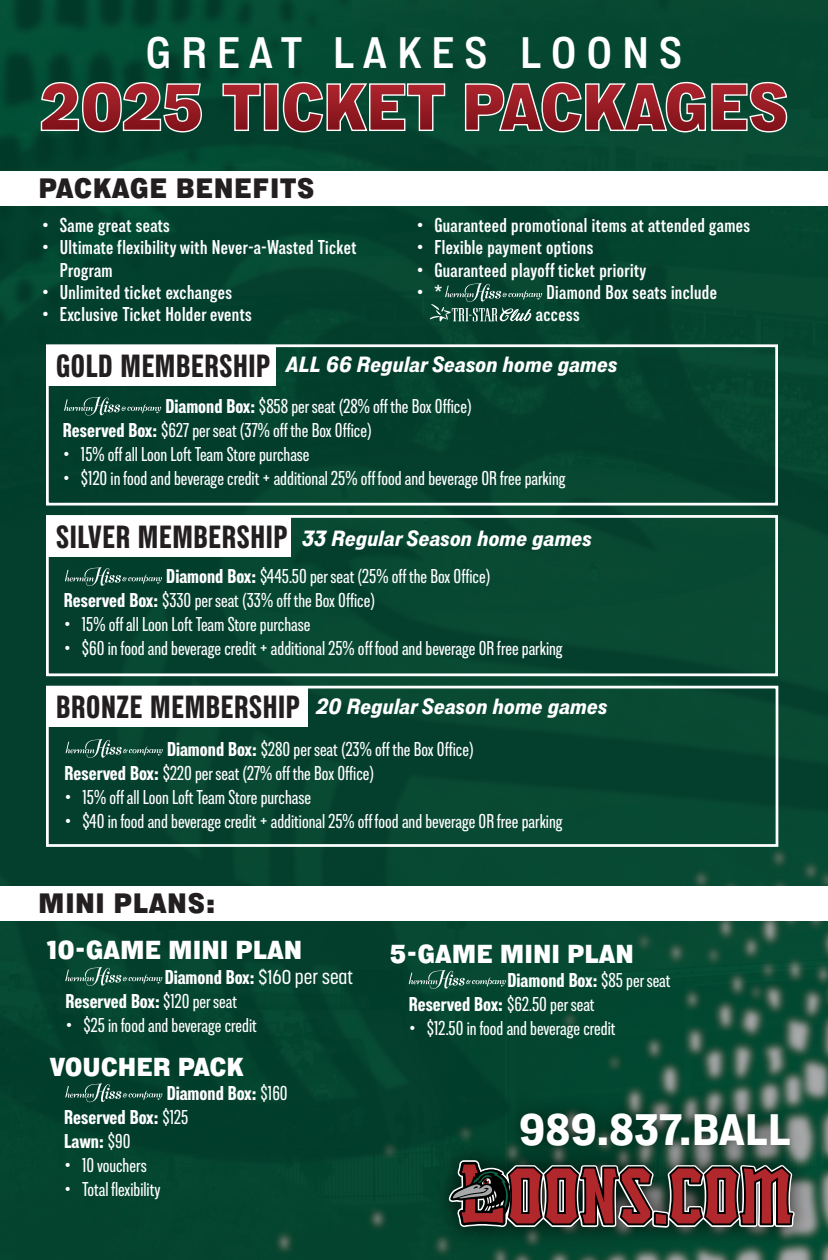
<style>
.page{position:relative;width:828px;height:1260px;background:#04452f}
.page>*{position:absolute;margin:0;border:0;box-sizing:border-box;transform-origin:0 0}
.t1{font:600 44px "Lorimer No 2";letter-spacing:.22em;color:#fff}
.t2{font:700 44px "Lorimer No 2";color:#fff}
.t3{font:700 condensed 32px "Lorimer No 2";letter-spacing:.02em;color:#231f20}
.t4{font:900 28px "Lorimer No 2";letter-spacing:.02em;color:#231f20}
.t5{font:900 26px "Lorimer No 2";color:#fff}
.t6{font:italic 700 22px "Lorimer No 2";color:#fff}
.t7{font:500 condensed 20px/24px "Lorimer No 2";color:#fff}
.t8{font:600 condensed 20px/22.4px "Lorimer No 2";letter-spacing:.02em;color:#fff}
.t9{font:700 condensed 20px/24px "Lorimer No 2";color:#fff}
.s1{font-weight:700}
.s2{font-family:"Korolev Condensed";font-weight:500;font-stretch:normal}
.s3{font-weight:500}
</style>
<div class="page">
<img style="left:419px;top:1130px;width:406px;height:128px">
<div style="left:46px;top:344px;width:732px;height:162px;border:3px solid #fff"></div>
<div style="left:46px;top:515px;width:732px;height:161px;border:3px solid #fff"></div>
<div style="left:46px;top:686px;width:732px;height:161px;border:3px solid #fff"></div>
<svg style="left:40px;top:81px;width:163px;height:52px;background:#724c48"></svg>
<svg style="left:222px;top:83px;width:39px;height:49px;background:#5f4943"></svg>
<svg style="left:266px;top:85px;width:11px;height:44px"></svg>
<div style="left:264px;top:83px;width:15px;height:48px;border:1px solid #fff"></div>
<svg style="left:282px;top:81px;width:164px;height:52px;background:#6b4b46"></svg>
<svg style="left:464px;top:81px;width:324px;height:52px;background:#714a46"></svg>
<svg style="left:430px;top:283px;width:112px;height:39px;background:#306251"></svg>
<svg style="left:64px;top:397px;width:97px;height:19px;background:#285b4c"></svg>
<svg style="left:65px;top:567px;width:97px;height:19px;background:#285b4b"></svg>
<svg style="left:66px;top:739px;width:97px;height:19px;background:#2a5d4d"></svg>
<svg style="left:65px;top:967px;width:97px;height:19px;background:#2a604f"></svg>
<svg style="left:65px;top:1083px;width:97px;height:19px;background:#275a4b"></svg>
<svg style="left:409px;top:970px;width:97px;height:19px;background:#2b6350"></svg>
<div style="left:47px;top:347px;width:228px;height:39px;background:#fff"></div>
<div style="left:47px;top:517px;width:244px;height:39px;background:#fff"></div>
<div style="left:47px;top:688px;width:261px;height:39px;background:#fff"></div>
<div style="left:0;top:171px;width:828px;height:35px;background:#fff"></div>
<div style="left:0;top:886px;width:828px;height:35px;background:#fff"></div>
<img style="left:437px;top:1077px;width:384px;height:166px">
<h1 class="t1" style="left:146px;top:28px;width:538px">GREAT LAKES LOONS</h1>
<h3 class="t4" style="left:38px;top:171px;width:277px">PACKAGE BENEFITS</h3>
<p class="t8" style="left:42px;top:213px;width:130px">• Same great seats</p>
<p class="t8" style="left:60px;top:236px;width:298px;text-indent:-18px">• Ultimate flexibility with Never-a-Wasted Ticket<br>Program</p>
<p class="t8" style="left:42px;top:281px;width:192px">• Unlimited ticket exchanges</p>
<p class="t8" style="left:42px;top:303px;width:211px">• Exclusive Ticket Holder events</p>
<p class="t8" style="left:416px;top:213px;width:335px">• Guaranteed promotional items at attended games</p>
<p class="t8" style="left:416px;top:236px;width:178px">• Flexible payment options</p>
<p class="t8" style="left:416px;top:258px;width:232px">• Guaranteed playoff ticket priority</p>
<p class="t8" style="left:416px;top:281px;width:27px">• *</p>
<p class="t8" style="left:536px;top:281px;width:183px;text-indent:10px">Diamond Box seats include access</p>
<p class="t6" style="left:286px;top:352px;width:333px">ALL 66 Regular Season home games</p>
<h2 class="t3" style="left:56px;top:348px;width:216px">GOLD MEMBERSHIP</h2>
<p class="t7" style="left:63px;top:394px;width:410px;text-indent:102px"><span class="s1">Diamond Box:</span> $858 per seat (28% off the Box Office)<br><span class="s1">Reserved Box:</span> $627 per seat (37% off the Box Office)</p>
<p class="t7" style="left:63px;top:442px;width:248px">• 15% off all Loon Loft Team Store purchase</p>
<p class="t7" style="left:63px;top:466px;width:504px">• $120 in food and beverage credit + additional 25% off food and beverage OR free parking</p>
<h2 class="t3" style="left:56px;top:519px;width:233px">SILVER MEMBERSHIP</h2>
<p class="t6" style="left:302px;top:526px;width:292px">33 Regular Season home games</p>
<p class="t7" style="left:64px;top:564px;width:428px;text-indent:102px"><span class="s1">Diamond Box:</span> $445.50 per seat (25% off the Box Office)<br><span class="s1">Reserved Box:</span> $330 per seat (33% off the Box Office)</p>
<p class="t7" style="left:64px;top:612px;width:248px">• 15% off all Loon Loft Team Store purchase</p>
<p class="t7" style="left:64px;top:636px;width:500px">• $60 in food and beverage credit + additional 25% off food and beverage OR free parking</p>
<h2 class="t3" style="left:56px;top:689px;width:245px">BRONZE MEMBERSHIP</h2>
<p class="t6" style="left:317px;top:693px;width:292px">20 Regular Season home games</p>
<p class="t7" style="left:65px;top:737px;width:411px;text-indent:102px"><span class="s1">Diamond Box:</span> $280 per seat (23% off the Box Office)<br><span class="s1">Reserved Box:</span> $220 per seat (27% off the Box Office)</p>
<p class="t7" style="left:65px;top:785px;width:248px">• 15% off all Loon Loft Team Store purchase</p>
<p class="t7" style="left:65px;top:809px;width:500px">• $40 in food and beverage credit + additional 25% off food and beverage OR free parking</p>
<h3 class="t4" style="left:38px;top:886px;width:179px">MINI PLANS:</h3>
<h3 class="t5" style="left:47px;top:935px;width:257px">10-GAME MINI PLAN</h3>
<p class="t9" style="left:65px;top:965px;width:289px;text-indent:99px">Diamond Box: <span class="s2">$160 per seat<br></span>Reserved Box: <span class="s3">$120 per seat</span></p>
<p class="t7" style="left:65px;top:1013px;width:193px">• $25 in food and beverage credit</p>
<h3 class="t5" style="left:49px;top:1052px;width:196px">VOUCHER PACK</h3>
<p class="t9" style="left:64px;top:1081px;width:225px;text-indent:102px">Diamond Box: <span class="s3">$160<br></span>Reserved Box: <span class="s3">$125<br></span>Lawn: <span class="s3">$90</span></p>
<p class="t7" style="left:64px;top:1153px;width:84px">• 10 vouchers</p>
<p class="t7" style="left:64px;top:1177px;width:98px">• Total flexibility</p>
<h3 class="t5" style="left:390px;top:938px;width:246px">5-GAME MINI PLAN</h3>
<p class="t9" style="left:409px;top:968px;width:263px;text-indent:99px">Diamond Box: <span class="s3">$85 per seat<br></span>Reserved Box: <span class="s3">$62.50 per seat</span></p>
<p class="t7" style="left:409px;top:1016px;width:208px">• $12.50 in food and beverage credit</p>
<h1 class="t2" style="left:519px;top:1104px;width:273px">989.837.BALL</h1>
</div>
